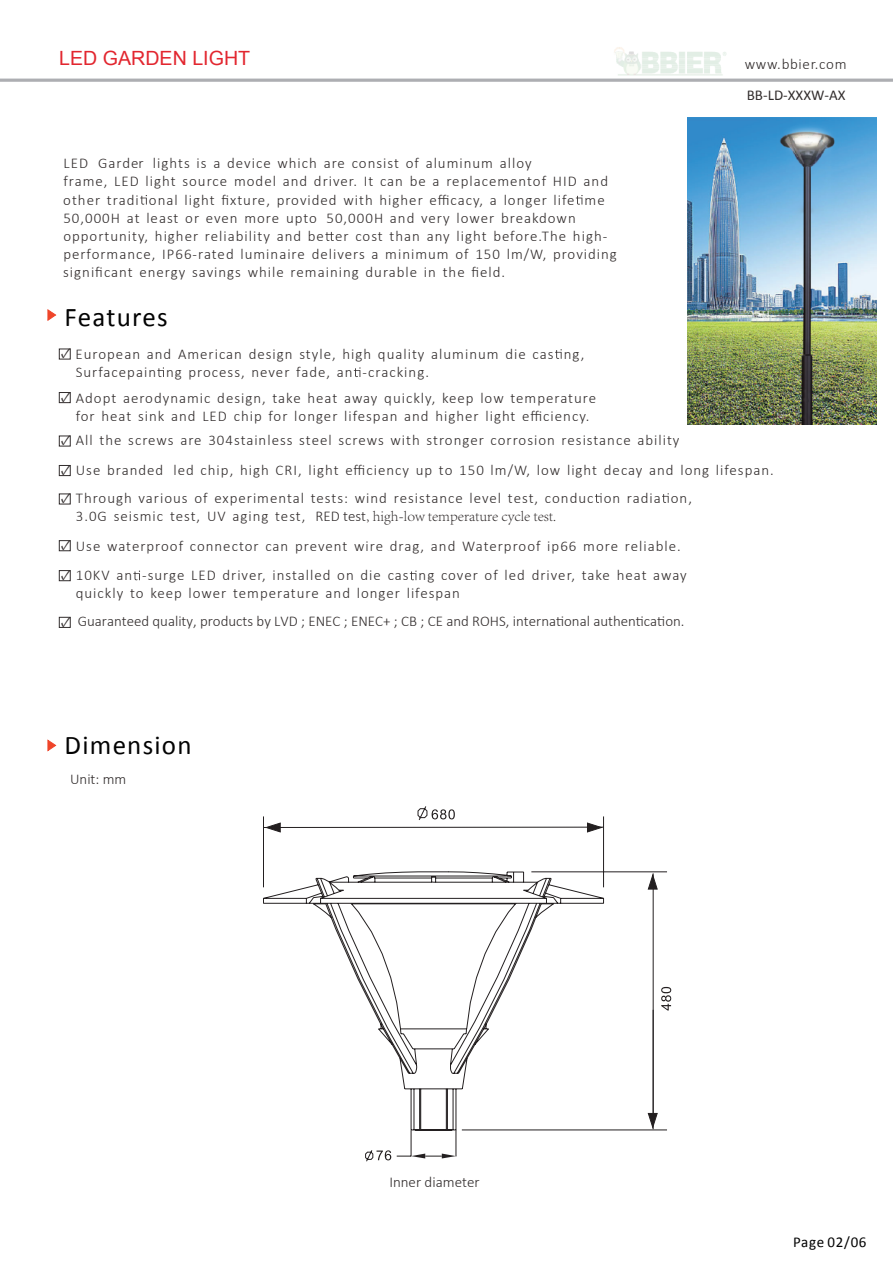
<style>
.page{position:relative;width:893px;height:1263px;background:#fff}
.page>*{position:absolute;margin:0;border:0;box-sizing:border-box;transform-origin:0 0}
.t1{font:27px "Calibri";letter-spacing:.045em;color:#030303}
.t2{font:19.65px "Arial";color:#e2262f}
.t3{font:17.85px "Arno Pro Sm Text";color:#312c2c}
.t4{font:15px "Calibri";color:#312c2c}
.t5{font:300 15px "Calibri";letter-spacing:.045em;color:#312c2c}
.t6{font:300 15px "Calibri";color:#312c2c}
.t7{font:15px "Calibri";letter-spacing:.045em;color:#030303}
.t8{font:300 14.85px/18.1px "Calibri";letter-spacing:.065em;color:#312c2c}
.t9{font:300 14.85px "Calibri";color:#312c2c}
.s1{font-family:"Arno Pro Sm Text";font-weight:400;font-size:17.85px}
.s2{font-family:"Adobe Song Std"}
</style>
<div class="page">
<hr style="left:0;top:79px;width:893px;height:3px;background:#adaeb2">
<svg style="left:47px;top:309px;width:10px;height:12px"></svg>
<svg style="left:140px;top:195px;width:7px;height:10px"></svg>
<svg style="left:325px;top:232px;width:9px;height:9px"></svg>
<svg style="left:555px;top:349px;width:7px;height:10px"></svg>
<svg style="left:157px;top:367px;width:7px;height:10px"></svg>
<svg style="left:354px;top:367px;width:6px;height:10px"></svg>
<div style="left:59px;top:392px;width:11px;height:11px;border:1px solid #312c2c"></div>
<div style="left:59px;top:465px;width:11px;height:11px;border:1px solid #312c2c"></div>
<svg style="left:595px;top:493px;width:7px;height:10px"></svg>
<svg style="left:662px;top:493px;width:7px;height:10px"></svg>
<div style="left:59px;top:540px;width:11px;height:11px;border:1px solid #312c2c"></div>
<div style="left:59px;top:570px;width:11px;height:11px;border:1px solid #312c2c"></div>
<div style="left:59px;top:617px;width:11px;height:11px;border:1px solid #312c2c"></div>
<svg style="left:133px;top:571px;width:7px;height:9px"></svg>
<svg style="left:410px;top:571px;width:6px;height:9px"></svg>
<svg style="left:47px;top:739px;width:10px;height:13px"></svg>
<img style="left:614px;top:47px;width:113px;height:28px">
<svg style="left:263px;top:806px;width:405px;height:324px"></svg>
<hr style="left:653px;top:873px;width:1px;height:256px;background:#231f20">
<svg style="left:432px;top:809px;width:23px;height:10px"></svg>
<svg style="left:661px;top:987px;width:10px;height:23px"></svg>
<svg style="left:365px;top:1129px;width:92px;height:33px"></svg>
<svg style="left:266px;top:822px;width:15px;height:11px"></svg>
<svg style="left:587px;top:822px;width:15px;height:11px"></svg>
<svg style="left:647px;top:1113px;width:11px;height:15px"></svg>
<svg style="left:647px;top:874px;width:11px;height:16px"></svg>
<img style="left:575px;top:118px;width:302px;height:307px">
<h2 class="t2" style="left:59px;top:45px;width:192px">LED GARDEN LIGHT</h2>
<p class="t5" style="left:745px;top:55px;width:103px">www.bbier.com</p>
<p class="t8" style="left:63px;top:154px;width:555px">LED Garder lights is a device which are consist of aluminum alloy<br>frame, LED light source model and driver. It can be a replacementof HID and other tradi onal light fixture, provided with higher efficacy, a longer life me 50,000H at least or even more upto 50,000H and very lower breakdown opportunity, higher reliability and be er cost than any light before.The high&shy;performance, IP66-rated luminaire delivers a minimum of 150 lm/W, providing significant energy savings while remaining durable in the field.</p>
<h1 class="t1" style="left:65px;top:300px;width:104px">Features</h1>
<p class="t3" style="left:61px;top:342px;width:12px">✓</p>
<p class="t8" style="left:61px;top:388px;width:537px;text-align:center"><span class="s1">✓</span> Adopt aerodynamic design, take heat away quickly, keep low temperature for heat sink and LED chip for longer lifespan and higher light efficiency.</p>
<p class="t8" style="left:61px;top:431px;width:620px"><span class="s1">✓</span> All the screws are 304stainless steel screws with stronger corrosion resistance ability</p>
<p class="t8" style="left:76px;top:345px;width:510px">European and American design style, high quality aluminum die cas ng,<br>Surfacepain ng process, never fade, an -cracking.</p>
<p class="t4" style="left:747px;top:86px;width:100px">BB-LD-XXXW-AX</p>
<p class="t8" style="left:61px;top:461px;width:715px"><span class="s1">✓</span> Use branded led chip, high CRI, light efficiency up to 150 lm/W, low light decay and long lifespan.</p>
<p class="t8" style="left:76px;top:489px;width:618px;text-indent:-15px"><span class="s1">✓</span> Through various of experimental tests: wind resistance level test, conduc on radia on,<br>3.0G seismic test, UV aging test, RED test<span class="s2">, high-low temperature cycle test.</span></p>
<p class="t8" style="left:61px;top:537px;width:621px"><span class="s1">✓</span> Use waterproof connector can prevent wire drag, and Waterproof ip66 more reliable.</p>
<p class="t3" style="left:61px;top:564px;width:12px">✓</p>
<p class="t3" style="left:61px;top:611px;width:12px">✓</p>
<p class="t8" style="left:76px;top:566px;width:612px;text-indent:147px">driver, installed on die cas ng cover of led driver, take heat away quickly to keep lower temperature and longer lifespan</p>
<p class="t8" style="left:76px;top:566px;width:141px">10KV an -surge LED</p>
<p class="t9" style="left:78px;top:612px;width:608px">Guaranteed quality, products by LVD ; ENEC ; ENEC+ ; CB ; CE and ROHS, international authentication.</p>
<h1 class="t1" style="left:65px;top:728px;width:128px">Dimension</h1>
<p class="t8" style="left:70px;top:769px;width:58px">Unit: mm</p>
<p class="t6" style="left:389px;top:1173px;width:92px">Inner diameter</p>
<p class="t7" style="left:793px;top:1232px;width:75px">Page 02/06</p>
</div>
